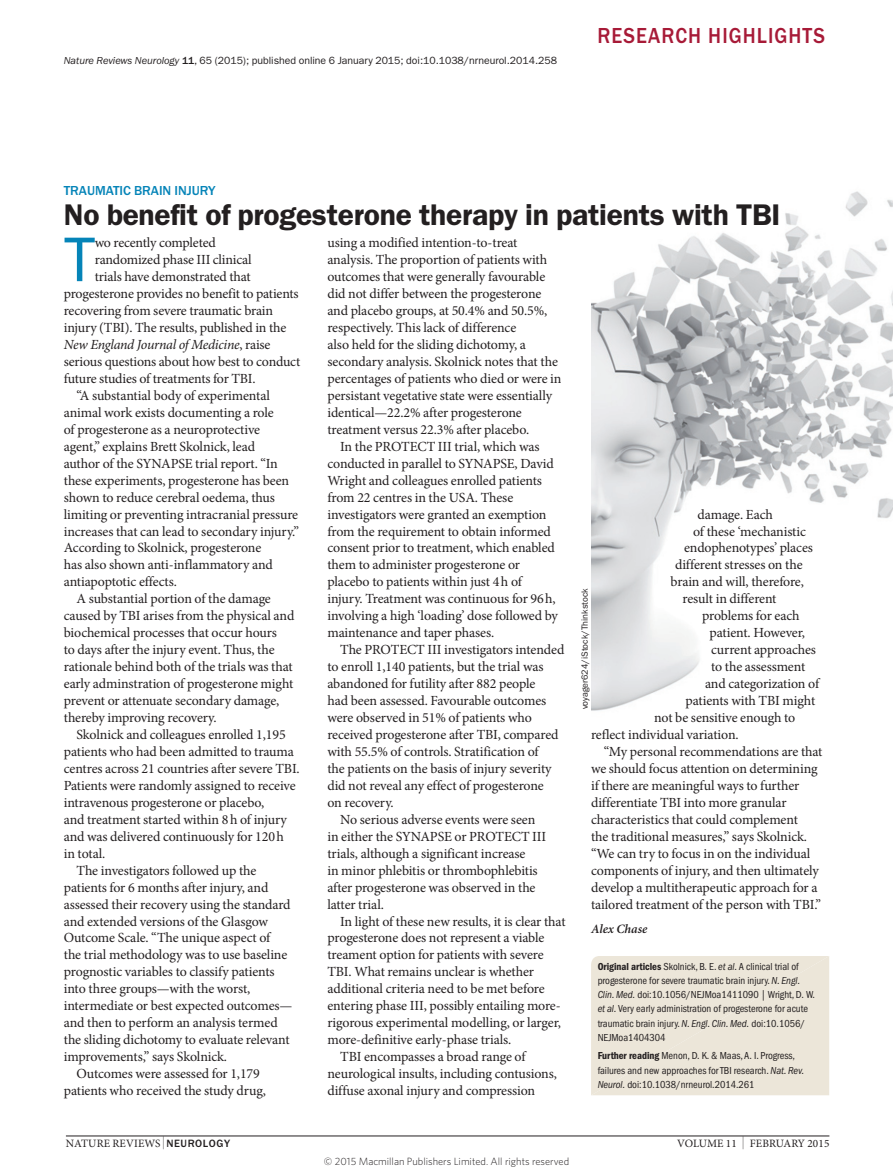
<style>
.page{position:relative;width:893px;height:1174px;background:#fff}
.page>*{position:absolute;margin:0;border:0;box-sizing:border-box;transform-origin:0 0}
.Body_drop_cap{font:63.3px "ITC Franklin Gothic Std";color:#0584b8}
.Title{font:600 30px "ITC Franklin Gothic Std";letter-spacing:-.01em;color:#231f20}
.t1{font:500 22.5px "ITC Franklin Gothic Std";letter-spacing:.05em;color:#a71a37;scale:.9 1}
.Body_text{font:13.95px/17px "Minion Pro";letter-spacing:-.01em;color:#231f20}
.Body_drop_cap-2{font:13.95px "Minion Pro";letter-spacing:-.015em;color:#231f20}
.Body_drop_cap-3{font:italic 13.95px "Minion Pro";letter-spacing:-.025em;color:#231f20}
.Strapline{font:500 13.5px "ITC Franklin Gothic Std";letter-spacing:-.005em;color:#0584b8}
.Authors{font:italic 600 12.75px "Minion Pro";letter-spacing:-.005em;color:#231f20}
.t2{font:11.25px "Minion Pro Regular 2";letter-spacing:.01em;color:#231f20}
.References{font:condensed 10.5px/14.2px "ITC Franklin Gothic Std";letter-spacing:-.005em;color:#231f20}
.Citation_line{font:10.5px "ITC Franklin Gothic Std";letter-spacing:-.005em;color:#231f20}
.t3{font:300 10.5px "Whitney";color:#231f20}
.Figure_credit{font:9px "ITC Franklin Gothic Std";color:#231f20}
.s1{font-style:italic}
.s2{font-weight:500}
.s3{font-style:normal}
.s4{font-family:"ITC Franklin Gothic Std Dm Cd";font-stretch:normal}
.s5{font-size:12.9px}
.s6{font-family:"ITC Franklin Gothic Std";font-weight:500;font-size:10.95px}
</style>
<div class="page">
<hr style="left:66px;top:1135px;width:763px;height:1px;background:#231f20">
<img style="left:591px;top:191px;width:302px;height:520px">
<div style="left:591px;top:956px;width:238px;height:139px;background:#ece6d9"></div>
<p class="Citation_line" style="left:64px;top:54px;width:495px"><span class="s1">Nature Reviews Neurology</span> <span class="s2">11</span>, 65 (2015); published online 6 January 2015; doi:10.1038/nrneurol.2014.258</p>
<h3 class="t1" style="left:598px;top:22px;width:254px">RESEARCH HIGHLIGHTS</h3>
<p class="Strapline" style="left:64px;top:183px;width:153px">TRAUMATIC BRAIN INJURY</p>
<p class="Title" style="left:64px;top:197px;width:718px">No benefit of progesterone therapy in patients with TBI</p>
<p class="Body_drop_cap" style="left:64px;top:223px;width:33px">T</p>
<p class="Body_drop_cap-2" style="left:95px;top:233px;width:123px">wo recently completed</p>
<p class="Body_text" style="left:327px;top:234px;width:236px">using a modified intention-to-treat analysis. The proportion of patients with outcomes that were generally favourable did not differ between the progesterone and placebo groups, at 50.4% and 50.5%, respectively. This lack of difference<br>also held for the sliding dichotomy, a secondary analysis. Skolnick notes that the percentages of patients who died or were in persistant vegetative state were essentially identical—22.2% after progesterone treatment versus 22.3% after placebo.</p>
<p class="Body_text" style="left:327px;top:438px;width:232px;text-indent:13px">In the PROTECT III trial, which was conducted in parallel to SYNAPSE, David Wright and colleagues enrolled patients from 22 centres in the USA. These investigators were granted an exemption from the requirement to obtain informed consent prior to treatment, which enabled them to administer progesterone or placebo to patients within just 4h of injury. Treatment was continuous for 96h, involving a high ‘loading’ dose followed by maintenance and taper phases.</p>
<p class="Body_text" style="left:327px;top:641px;width:238px;text-indent:13px">The PROTECT III investigators intended to enroll 1,140 patients, but the trial was abandoned for futility after 882 people<br>had been assessed. Favourable outcomes were observed in 51% of patients who received progesterone after TBI, compared with 55.5% of controls. Stratification of<br>the patients on the basis of injury severity did not reveal any effect of progesterone<br>on recovery.</p>
<p class="Body_text" style="left:327px;top:811px;width:220px;text-indent:13px">No serious adverse events were seen in either the SYNAPSE or PROTECT III trials, although a significant increase<br>in minor phlebitis or thrombophlebitis after progesterone was observed in the latter trial.</p>
<p class="Body_text" style="left:327px;top:912px;width:240px;text-indent:13px">In light of these new results, it is clear that progesterone does not represent a viable treament option for patients with severe TBI. What remains unclear is whether additional criteria need to be met before entering phase III, possibly entailing more&shy;rigorous experimental modelling, or larger, more-definitive early-phase trials.</p>
<p class="Body_text" style="left:327px;top:1048px;width:231px;text-indent:13px">TBI encompasses a broad range of neurological insults, including contusions, diffuse axonal injury and compression</p>
<p class="Body_drop_cap-2" style="left:95px;top:250px;width:159px">randomized phase III clinical</p>
<p class="Body_drop_cap-2" style="left:95px;top:267px;width:158px">trials have demonstrated that</p>
<p class="Body_drop_cap-2" style="left:64px;top:284px;width:236px">progesterone provides no benefit to patients</p>
<p class="Body_drop_cap-2" style="left:64px;top:301px;width:211px">recovering from severe traumatic brain</p>
<p class="Body_drop_cap-2" style="left:64px;top:318px;width:224px">injury (TBI). The results, published in the</p>
<p class="Body_drop_cap-3" style="left:64px;top:336px;width:208px">New England Journal of Medicine<span class="s3">, raise</span></p>
<p class="Body_drop_cap-2" style="left:64px;top:352px;width:238px">serious questions about how best to conduct</p>
<p class="Body_drop_cap-2" style="left:64px;top:369px;width:193px">future studies of treatments for TBI.</p>
<p class="Body_text" style="left:64px;top:387px;width:237px;text-indent:13px">“A substantial body of experimental animal work exists documenting a role<br>of progesterone as a neuroprotective agent,” explains Brett Skolnick, lead<br>author of the SYNAPSE trial report. “In these experiments, progesterone has been shown to reduce cerebral oedema, thus limiting or preventing intracranial pressure increases that can lead to secondary injury.” According to Skolnick, progesterone<br>has also shown anti-inflammatory and antiapoptotic effects.</p>
<p class="Body_text" style="left:64px;top:590px;width:232px;text-indent:13px">A substantial portion of the damage caused by TBI arises from the physical and biochemical processes that occur hours<br>to days after the injury event. Thus, the rationale behind both of the trials was that early adminstration of progesterone might prevent or attenuate secondary damage, thereby improving recovery.</p>
<p class="Body_text" style="left:64px;top:726px;width:238px;text-indent:13px">Skolnick and colleagues enrolled 1,195 patients who had been admitted to trauma centres across 21 countries after severe TBI.<br>Patients were randomly assigned to receive intravenous progesterone or placebo,<br>and treatment started within 8h of injury and was delivered continuously for 120h<br>in total.</p>
<p class="Body_text" style="left:64px;top:861px;width:230px;text-indent:13px">The investigators followed up the patients for 6 months after injury, and assessed their recovery using the standard and extended versions of the Glasgow Outcome Scale. “The unique aspect of<br>the trial methodology was to use baseline prognostic variables to classify patients into three groups—with the worst, intermediate or best expected outcomes— and then to perform an analysis termed the sliding dichotomy to evaluate relevant improvements,” says Skolnick.</p>
<p class="Body_text" style="left:64px;top:1065px;width:204px;text-align:center">Outcomes were assessed for 1,179 patients who received the study drug,</p>
<p class="Body_text" style="left:698px;top:505px;width:77px">damage. Each</p>
<p class="Body_text" style="left:693px;top:522px;width:114px">of these ‘mechanistic</p>
<p class="Body_text" style="left:684px;top:539px;width:130px">endophenotypes’ places</p>
<p class="Body_text" style="left:675px;top:556px;width:129px">different stresses on the</p>
<p class="Body_text" style="left:671px;top:573px;width:135px">brain and will, therefore,</p>
<p class="Body_text" style="left:683px;top:590px;width:95px">result in different</p>
<p class="Body_text" style="left:702px;top:607px;width:99px">problems for each</p>
<p class="Body_text" style="left:710px;top:624px;width:97px">patient. However,</p>
<p class="Body_text" style="left:711px;top:641px;width:106px">current approaches</p>
<p class="Body_text" style="left:711px;top:658px;width:96px">to the assessment</p>
<p class="Body_text" style="left:705px;top:675px;width:116px">and categorization of</p>
<p class="Body_text" style="left:686px;top:692px;width:131px">patients with TBI might</p>
<p class="Body_text" style="left:654px;top:709px;width:143px">not be sensitive enough to</p>
<p class="Body_text" style="left:591px;top:726px;width:149px">reflect individual variation.</p>
<p class="Body_text" style="left:591px;top:743px;width:233px;text-indent:13px">“My personal recommendations are that we should focus attention on determining if there are meaningful ways to further differentiate TBI into more granular characteristics that could complement<br>the traditional measures,” says Skolnick. “We can try to focus in on the individual components of injury, and then ultimately develop a multitherapeutic approach for a tailored treatment of the person with TBI.”</p>
<p class="Authors" style="left:591px;top:921px;width:58px">Alex Chase</p>
<p class="References" style="left:598px;top:959px;width:219px"><span class="s4">Original articles</span> Skolnick, B. E. <span class="s1">et al.</span> A clinical trial of progesterone for severe traumatic brain injury. <span class="s1">N. Engl.<br>Clin. Med.</span> doi:10.1056/NEJMoa1411090 | Wright, D. W. <span class="s1">et al.</span> Very early administration of progesterone for acute traumatic brain injury. <span class="s1">N. Engl. Clin. Med.</span> doi:10.1056/ NEJMoa1404304</p>
<p class="References" style="left:598px;top:1048px;width:208px"><span class="s4">Further reading</span> Menon, D. K. &amp; Maas, A. I. Progress, failures and new approaches for TBI research. <span class="s1">Nat. Rev.<br>Neurol.</span> doi:10.1038/nrneurol.2014.261</p>
<p class="Figure_credit" style="left:580px;top:709px;width:123px;rotate:-90deg">voyager624/iStock/Thinkstock</p>
<p class="t2" style="left:66px;top:1135px;width:165px">NATURE REVIEWS <span class="s5">|</span> <span class="s6">NEUROLOGY</span></p>
<p class="t2" style="left:677px;top:1135px;width:154px">VOLUME 11 <span class="s5">|</span> FEBRUARY 2015</p>
<p class="t3" style="left:324px;top:1154px;width:247px">© 2015 Macmillan Publishers Limited. All rights reserved</p>
</div>
